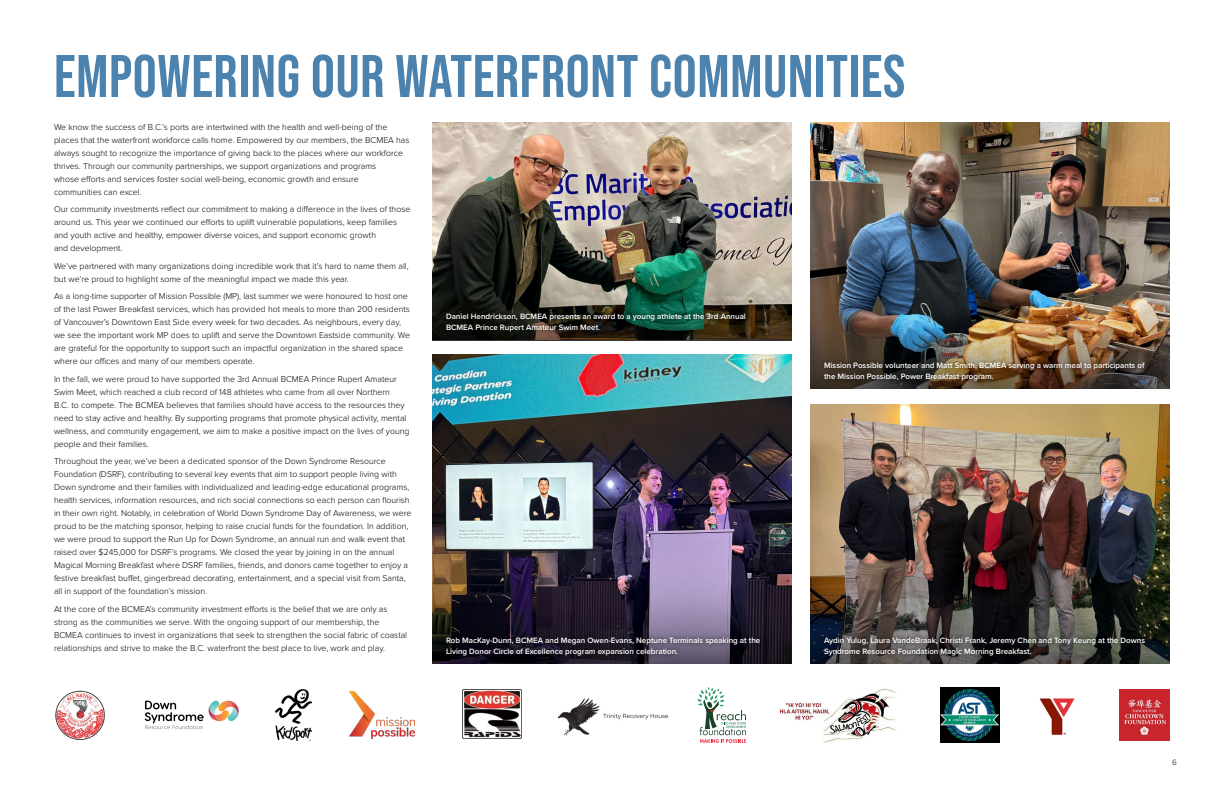
<style>
.page{position:relative;width:1224px;height:792px;background:#fff}
.page>*{position:absolute;margin:0;border:0;box-sizing:border-box;transform-origin:0 0}
.t1{font:700 60px "Bebas Neue Pro";letter-spacing:.01em;color:#4c83ae}
.t2{font:300 8.8px/13px "Proxima Nova";color:#000}
.t3{font:600 8px/11px "Proxima Nova";color:#fff}
.t4{font:300 8px "Proxima Nova";color:#000}
</style>
<div class="page">
<img style="left:810px;top:123px;width:360px;height:169px">
<img style="left:810px;top:404px;width:360px;height:163px">
<img style="left:432px;top:122px;width:360px;height:121px">
<img style="left:432px;top:355px;width:360px;height:212px">
<img style="left:55px;top:690px;width:50px;height:50px">
<svg style="left:145px;top:701px;width:90px;height:28px"></svg>
<img style="left:221px;top:701px;width:18px;height:18px">
<img style="left:275px;top:689px;width:36px;height:52px">
<img style="left:349px;top:692px;width:65px;height:46px">
<img style="left:462px;top:689px;width:60px;height:50px">
<svg style="left:697px;top:687px;width:49px;height:56px"></svg>
<img style="left:779px;top:689px;width:117px;height:54px">
<img style="left:1120px;top:690px;width:50px;height:50px">
<img style="left:1040px;top:698px;width:35px;height:37px">
<img style="left:558px;top:698px;width:110px;height:38px">
<img style="left:940px;top:688px;width:60px;height:54px">
<img style="left:432px;top:243px;width:360px;height:97px">
<svg style="left:432px;top:567px;width:360px;height:97px;background:#403547"></svg>
<img style="left:810px;top:292px;width:360px;height:97px">
<img style="left:810px;top:567px;width:360px;height:97px">
<div style="left:441px;top:309px;width:310px;height:28px;background:#000;opacity:.75"></div>
<div style="left:441px;top:632px;width:324px;height:29px;background:#000;opacity:.75"></div>
<div style="left:819px;top:357px;width:330px;height:29px;background:#000;opacity:.75"></div>
<div style="left:819px;top:632px;width:331px;height:29px;background:#000;opacity:.75"></div>
<h1 class="t1" style="left:54px;top:42px;width:853px">EMPOWERING OUR WATERFRONT COMMUNITIES</h1>
<p class="t2" style="left:54px;top:121px;width:357px">We know the success of B.C.’s ports are intertwined with the health and well-being of the places that the waterfront workforce calls home. Empowered by our members, the BCMEA has always sought to recognize the importance of giving back to the places where our workforce thrives. Through our community partnerships, we support organizations and programs<br>whose efforts and services foster social well-being, economic growth and ensure<br>communities can excel.</p>
<p class="t2" style="left:54px;top:203px;width:358px">Our community investments reflect our commitment to making a difference in the lives of those around us. This year we continued our efforts to uplift vulnerable populations, keep families and youth active and healthy, empower diverse voices, and support economic growth<br>and development.</p>
<p class="t2" style="left:54px;top:260px;width:356px">We’ve partnered with many organizations doing incredible work that it’s hard to name them all, but we’re proud to highlight some of the meaningful impact we made this year.</p>
<p class="t2" style="left:54px;top:290px;width:358px">As a long-time supporter of Mission Possible (MP), last summer we were honoured to host one of the last Power Breakfast services, which has provided hot meals to more than 200 residents of Vancouver’s Downtown East Side every week for two decades. As neighbours, every day, we see the important work MP does to uplift and serve the Downtown Eastside community. We are grateful for the opportunity to support such an impactful organization in the shared space where our offices and many of our members operate.</p>
<p class="t2" style="left:54px;top:373px;width:357px">In the fall, we were proud to have supported the 3rd Annual BCMEA Prince Rupert Amateur Swim Meet, which reached a club record of 148 athletes who came from all over Northern<br>B.C. to compete. The BCMEA believes that families should have access to the resources they need to stay active and healthy. By supporting programs that promote physical activity, mental wellness, and community engagement, we aim to make a positive impact on the lives of young people and their families.</p>
<p class="t2" style="left:54px;top:455px;width:359px">Throughout the year, we’ve been a dedicated sponsor of the Down Syndrome Resource Foundation (DSRF), contributing to several key events that aim to support people living with Down syndrome and their families with individualized and leading-edge educational programs, health services, information resources, and rich social connections so each person can flourish in their own right. Notably, in celebration of World Down Syndrome Day of Awareness, we were proud to be the matching sponsor, helping to raise crucial funds for the foundation. In addition, we were proud to support the Run Up for Down Syndrome, an annual run and walk event that raised over $245,000 for DSRF’s programs. We closed the year by joining in on the annual Magical Morning Breakfast where DSRF families, friends, and donors came together to enjoy a festive breakfast buffet, gingerbread decorating, entertainment, and a special visit from Santa, all in support of the foundation’s mission.</p>
<p class="t2" style="left:54px;top:603px;width:355px">At the core of the BCMEA’s community investment efforts is the belief that we are only as strong as the communities we serve. With the ongoing support of our membership, the BCMEA continues to invest in organizations that seek to strengthen the social fabric of coastal relationships and strive to make the B.C. waterfront the best place to live, work and play.</p>
<p class="t3" style="left:446px;top:311px;width:301px">Daniel Hendrickson, BCMEA presents an award to a young athlete at the 3rd Annual<br>BCMEA Prince Rupert Amateur Swim Meet.</p>
<p class="t3" style="left:446px;top:321px;width:29px">Caption</p>
<p class="t3" style="left:446px;top:633px;width:29px">Caption</p>
<p class="t3" style="left:446px;top:635px;width:316px">Rob MacKay-Dunn, BCMEA and Megan Owen-Evans, Neptune Terminals speaking at the<br>Living Donor Circle of Excellence program expansion celebration.</p>
<p class="t3" style="left:824px;top:360px;width:322px">Mission Possible volunteer and Matt Smith, BCMEA serving a warm meal to participants of the Mission Possible, Power Breakfast program.</p>
<p class="t3" style="left:824px;top:370px;width:29px">Caption</p>
<p class="t3" style="left:824px;top:633px;width:29px">Caption</p>
<p class="t3" style="left:824px;top:635px;width:323px">Aydin Yulug, Laura VandeBraak, Christi Frank, Jeremy Chen and Tony Keung at the Downs<br>Syndrome Resource Foundation Magic Morning Breakfast.</p>
<p class="t4" style="left:1172px;top:759px;width:6px">6</p>
</div>
